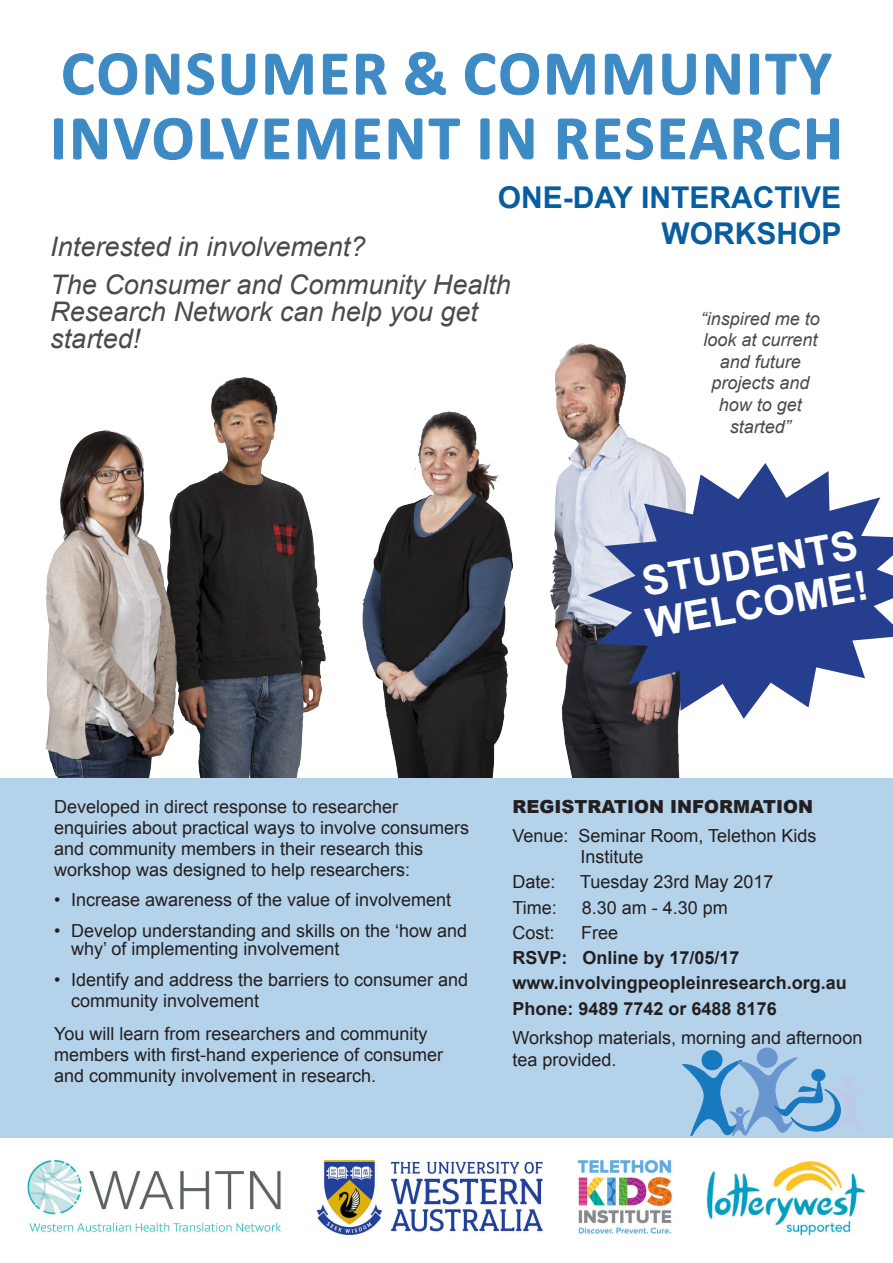
<style>
.page{position:relative;width:893px;height:1263px;background:#fff}
.page>*{position:absolute;margin:0;border:0;box-sizing:border-box;transform-origin:0 0}
.t1{font:700 63px/64.8px "Calibri";letter-spacing:.04em;color:#3d8ac5}
.t2{font:700 40.5px "Arial";color:#fff}
.t3{font:700 30px/36px "Arial";color:#085d9e;text-align:right}
.t4{font:italic 27px/27px "Arial";color:#494a4b}
.t5{font:18px/21px "Arial";color:#231f20}
.t6{font:700 18px "Arial";color:#231f20}
.t7{font:italic 18px/21.6px "Arial";color:#494a4b;text-align:center}
.t8{font:900 18px "Arial";color:#231f20}
</style>
<div class="page">
<img style="left:45px;top:343px;width:635px;height:435px">
<svg style="left:63px;top:53px;width:75px;height:42px"></svg>
<svg style="left:145px;top:53px;width:35px;height:42px"></svg>
<svg style="left:187px;top:53px;width:27px;height:42px"></svg>
<svg style="left:221px;top:53px;width:34px;height:42px"></svg>
<svg style="left:265px;top:53px;width:48px;height:42px"></svg>
<svg style="left:323px;top:53px;width:25px;height:42px"></svg>
<svg style="left:356px;top:53px;width:31px;height:42px"></svg>
<svg style="left:405px;top:51px;width:41px;height:44px"></svg>
<svg style="left:465px;top:53px;width:74px;height:42px"></svg>
<svg style="left:547px;top:53px;width:48px;height:42px"></svg>
<svg style="left:604px;top:53px;width:49px;height:42px"></svg>
<svg style="left:662px;top:53px;width:34px;height:42px"></svg>
<svg style="left:706px;top:53px;width:34px;height:42px"></svg>
<svg style="left:749px;top:53px;width:10px;height:42px"></svg>
<svg style="left:765px;top:53px;width:67px;height:42px"></svg>
<svg style="left:54px;top:118px;width:10px;height:42px"></svg>
<svg style="left:73px;top:118px;width:34px;height:42px"></svg>
<svg style="left:113px;top:118px;width:80px;height:42px"></svg>
<svg style="left:200px;top:118px;width:58px;height:42px"></svg>
<svg style="left:264px;top:118px;width:25px;height:42px"></svg>
<svg style="left:298px;top:118px;width:48px;height:42px"></svg>
<svg style="left:355px;top:118px;width:25px;height:42px"></svg>
<svg style="left:388px;top:118px;width:72px;height:42px"></svg>
<svg style="left:480px;top:118px;width:10px;height:42px"></svg>
<svg style="left:499px;top:118px;width:35px;height:42px"></svg>
<svg style="left:557px;top:118px;width:32px;height:42px"></svg>
<svg style="left:595px;top:118px;width:58px;height:42px"></svg>
<svg style="left:660px;top:118px;width:140px;height:42px"></svg>
<svg style="left:807px;top:118px;width:32px;height:42px"></svg>
<svg style="left:587px;top:463px;width:306px;height:256px;fill:#253f8e"></svg>
<div style="left:0;top:778px;width:893px;height:366px;background:#b4d2ea"></div>
<img style="left:0;top:1138px;width:893px;height:99px">
<div style="left:702px;top:1050px;width:20px;height:20px;background:#1979bf;border-radius:50%"></div>
<div style="left:702px;top:1050px;width:20px;height:20px;border:1px solid #1979bf;border-radius:50%"></div>
<div style="left:757px;top:1048px;width:20px;height:19px;background:#6a96cf;border-radius:50%"></div>
<div style="left:757px;top:1048px;width:20px;height:19px;border:1px solid #6a96cf;border-radius:50%"></div>
<svg style="left:683px;top:1056px;width:158px;height:80px"></svg>
<div style="left:736px;top:1107px;width:7px;height:7px;background:#6a96cf;border-radius:50%"></div>
<div style="left:736px;top:1107px;width:7px;height:7px;border:1px solid #6a96cf;border-radius:50%"></div>
<p class="t1" style="left:50px;top:41px;width:794px">CONSUMER &amp; COMMUNITY<br>INVOLVEMENT IN RESEARCH</p>
<p class="t3" style="left:498px;top:180px;width:345px">ONE-DAY INTERACTIVE<br>WORKSHOP</p>
<p class="t4" style="left:50px;top:233px;width:317px">Interested in involvement?</p>
<p class="t4" style="left:50px;top:271px;width:462px">The Consumer and Community Health<br>Research Network can help you get started!</p>
<p class="t7" style="left:701px;top:308px;width:121px">“inspired me to look at current and future projects and how to get started”</p>
<p class="t2" style="left:638px;top:555px;width:220px;rotate:-10deg">STUDENTS</p>
<p class="t2" style="left:642px;top:597px;width:226px;rotate:-10deg">WELCOME!</p>
<p class="t5" style="left:54px;top:796px;width:417px">Developed in direct response to researcher enquiries about practical ways to involve consumers and community members in their research this workshop was designed to help researchers:</p>
<p class="t5" style="left:54px;top:890px;width:399px">• Increase awareness of the value of involvement</p>
<p class="t5" style="left:71px;top:922px;width:398px;line-height:18px;text-indent:-17px">• Develop understanding and skills on the ‘how and why’ of implementing involvement</p>
<p class="t5" style="left:71px;top:969px;width:399px;text-indent:-17px">• Identify and address the barriers to consumer and community involvement</p>
<p class="t5" style="left:54px;top:1023px;width:391px">You will learn from researchers and community members with first-hand experience of consumer and community involvement in research.</p>
<p class="t8" style="left:512px;top:793px;width:302px">REGISTRATION INFORMATION</p>
<p class="t5" style="left:580px;top:825px;width:237px;text-indent:-68px">Venue: Seminar Room, Telethon Kids<br>Institute</p>
<p class="t5" style="left:512px;top:872px;width:45px">Date:</p>
<p class="t5" style="left:580px;top:872px;width:195px">Tuesday 23rd May 2017</p>
<p class="t5" style="left:512px;top:897px;width:46px">Time:</p>
<p class="t5" style="left:582px;top:897px;width:148px">8.30 am - 4.30 pm</p>
<p class="t5" style="left:512px;top:922px;width:44px">Cost:</p>
<p class="t5" style="left:581px;top:922px;width:39px">Free</p>
<p class="t6" style="left:512px;top:946px;width:229px">RSVP: Online by 17/05/17</p>
<p class="t6" style="left:512px;top:971px;width:336px">www.involvingpeopleinresearch.org.au</p>
<p class="t6" style="left:512px;top:996px;width:266px">Phone: 9489 7742 or 6488 8176</p>
<p class="t5" style="left:512px;top:1027px;width:351px;line-height:21.6px">Workshop materials, morning and afternoon tea provided.</p>
</div>
